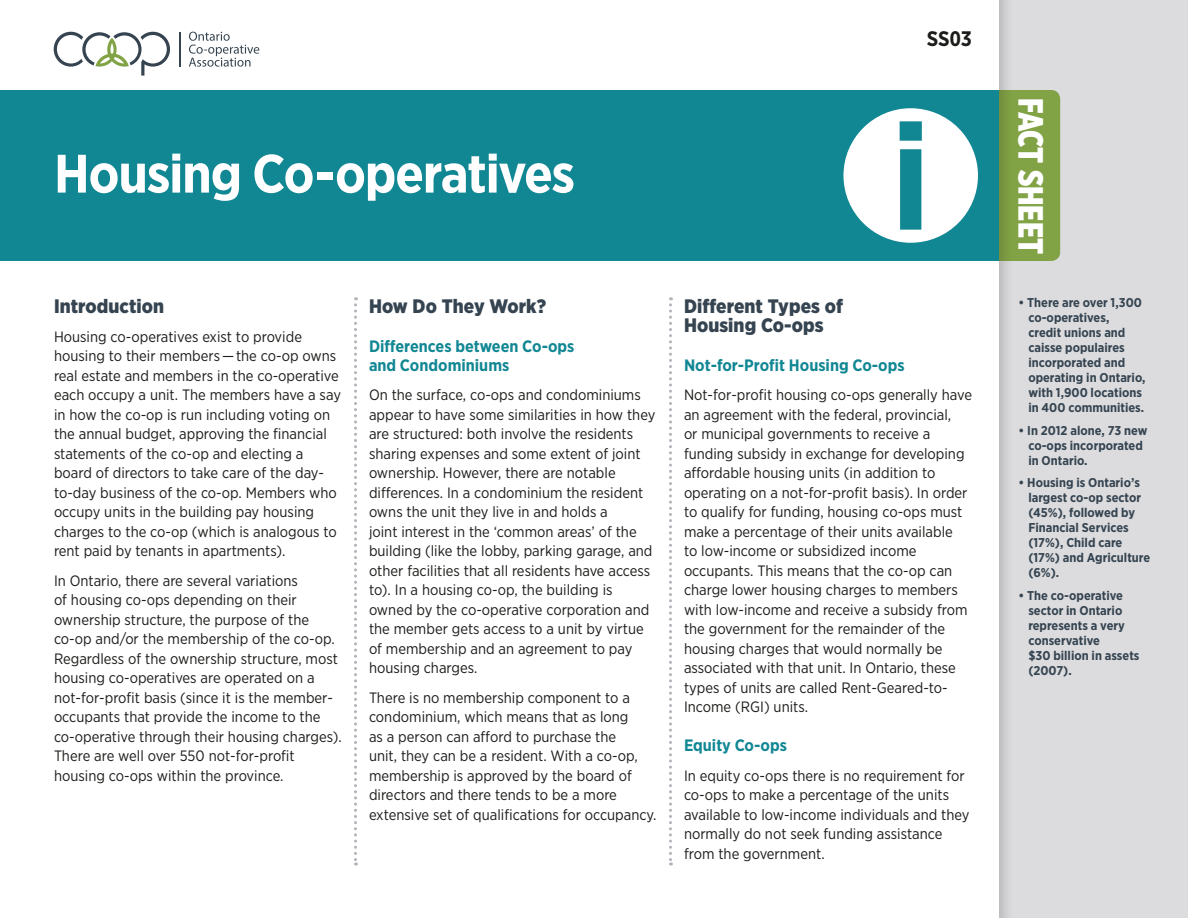
<style>
.page{position:relative;width:1188px;height:918px;background:#dcdcdf}
.page>*{position:absolute;margin:0;border:0;box-sizing:border-box;transform-origin:0 0}
.Heading_1{font:700 54px "Gotham Narrow";letter-spacing:-.025em;color:#fff}
.t1{font:900 35.1px "Gotham X Narrow";color:#fff}
.t2{font:700 21px "Gotham Narrow";color:#1c1c1a}
.Heading_2{font:900 19.5px/19.5px "Gotham Narrow";letter-spacing:.005em;color:#354450}
.Heading_3{font:700 16.5px/19.5px "Gotham Narrow";color:#118794}
.Body_Text{font:15px/19.5px "Gotham Narrow";color:#1c1c1a}
.Sidebar_Bullets{font:700 12.75px/15px "Gotham Narrow";color:#354450}
</style>
<div class="page">
<div style="left:1015px;top:90px;width:45px;height:171px;background:#82a345"></div>
<div style="left:0;top:0;width:999px;height:918px;background:#fff"></div>
<svg style="left:354px;top:297px;width:3px;height:569px"></svg>
<svg style="left:669px;top:297px;width:3px;height:569px"></svg>
<svg style="left:54px;top:32px;width:116px;height:44px"></svg>
<svg style="left:189px;top:32px;width:70px;height:35px"></svg>
<hr style="left:179px;top:32px;width:2px;height:34px;background:#354450">
<div style="left:0;top:90px;width:999px;height:171px;background:#118794"></div>
<div style="left:843px;top:108px;width:135px;height:135px;background:#fff;border-radius:50%"></div>
<svg style="left:900px;top:121px;width:22px;height:109px;background:#2a949f"></svg>
<h3 class="t2" style="left:927px;top:25px;width:47px">SS03</h3>
<p class="Heading_1" style="left:54px;top:139px;width:523px">Housing Co-operatives</p>
<p class="Heading_2" style="left:54px;top:296px;width:112px">Introduction</p>
<p class="Body_Text" style="left:54px;top:327px;width:289px">Housing co‑operatives exist to provide housing to their members — the co‑op owns real estate and members in the co‑operative each occupy a unit. The members have a say in how the co‑op is run including voting on the annual budget, approving the financial statements of the co‑op and electing a board of directors to take care of the day&shy;to-day business of the co‑op. Members who occupy units in the building pay housing charges to the co‑op (which is analogous to rent paid by tenants in apartments).</p>
<p class="Body_Text" style="left:54px;top:570px;width:289px">In Ontario, there are several variations<br>of housing co‑ops depending on their ownership structure, the purpose of the co‑op and/or the membership of the co‑op.<br>Regardless of the ownership structure, most housing co‑operatives are operated on a not-for-profit basis (since it is the member&shy;occupants that provide the income to the co‑operative through their housing charges).<br>There are well over 550 not-for-profit housing co‑ops within the province.</p>
<p class="Heading_2" style="left:369px;top:296px;width:179px">How Do They Work?</p>
<p class="Heading_3" style="left:369px;top:336px;width:207px">Differences between Co‑ops and Condominiums</p>
<p class="Body_Text" style="left:369px;top:385px;width:288px">On the surface, co‑ops and condominiums appear to have some similarities in how they are structured: both involve the residents sharing expenses and some extent of joint ownership. However, there are notable differences. In a condominium the resident owns the unit they live in and holds a<br>joint interest in the ‘common areas’ of the building (like the lobby, parking garage, and other facilities that all residents have access to). In a housing co‑op, the building is owned by the co‑operative corporation and the member gets access to a unit by virtue of membership and an agreement to pay housing charges.</p>
<p class="Body_Text" style="left:369px;top:687px;width:289px">There is no membership component to a condominium, which means that as long<br>as a person can afford to purchase the<br>unit, they can be a resident. With a co‑op, membership is approved by the board of directors and there tends to be a more extensive set of qualifications for occupancy.</p>
<p class="Heading_2" style="left:684px;top:296px;width:161px">Different Types of<br>Housing Co‑ops</p>
<p class="Heading_3" style="left:684px;top:355px;width:222px">Not-for-Profit Housing Co‑ops</p>
<p class="Body_Text" style="left:684px;top:385px;width:290px">Not-for-profit housing co‑ops generally have an agreement with the federal, provincial,<br>or municipal governments to receive a funding subsidy in exchange for developing affordable housing units (in addition to operating on a not-for-profit basis). In order to qualify for funding, housing co‑ops must make a percentage of their units available<br>to low-income or subsidized income occupants. This means that the co‑op can charge lower housing charges to members with low-income and receive a subsidy from the government for the remainder of the housing charges that would normally be associated with that unit. In Ontario, these types of units are called Rent-Geared-to-Income (RGI) units.</p>
<p class="Heading_3" style="left:684px;top:736px;width:104px">Equity Co‑ops</p>
<p class="Body_Text" style="left:684px;top:765px;width:287px">In equity co‑ops there is no requirement for co‑ops to make a percentage of the units available to low-income individuals and they normally do not seek funding assistance from the government.</p>
<p class="t1" style="left:1053px;top:98px;width:158px;rotate:90deg">FACT SHEET</p>
<p class="Sidebar_Bullets" style="left:1028px;top:295px;width:119px;text-indent:-10px">• There are over 1,300 co‑operatives,<br>credit unions and caisse populaires incorporated and operating in Ontario, with 1,900 locations in 400 communities.</p>
<p class="Sidebar_Bullets" style="left:1028px;top:423px;width:120px;text-indent:-10px">• In 2012 alone, 73 new co‑ops incorporated in Ontario.</p>
<p class="Sidebar_Bullets" style="left:1028px;top:475px;width:123px;text-indent:-10px">• Housing is Ontario’s largest co‑op sector (45%), followed by<br>Financial Services (17%), Child care (17%) and Agriculture (6%).</p>
<p class="Sidebar_Bullets" style="left:1028px;top:588px;width:113px;text-indent:-10px">• The co‑operative sector in Ontario represents a very conservative<br>$30 billion in assets (2007).</p>
</div>
